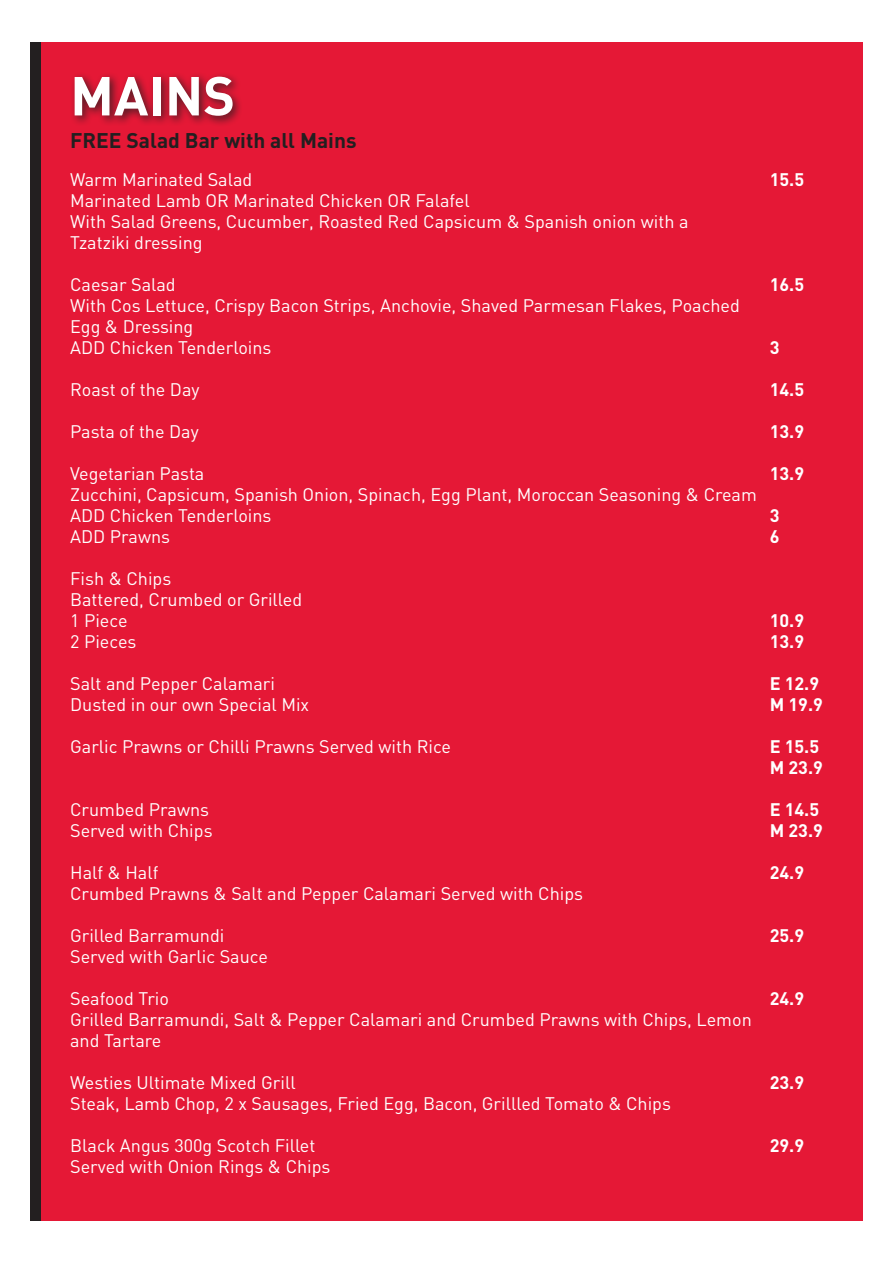
<style>
.page{position:relative;width:893px;height:1263px;background:#fff}
.page>*{position:absolute;margin:0;border:0;box-sizing:border-box;transform-origin:0 0}
.t1{font:700 54px "DIN";color:#fff}
.t2{font:700 21px "DIN";color:#231f20}
.t3{font:18px/21px "DIN";color:#fff}
.t4{font:700 18px "DIN";color:#fff}
</style>
<div class="page">
<div style="left:40px;top:43px;width:823px;height:1177px;background:#e51836"></div>
<div style="left:70px;top:72px;width:173px;height:55px;background:#231f20;opacity:.75"></div>
<div style="left:30px;top:43px;width:10px;height:1177px;background:#231f20"></div>
<p class="t1" style="left:70px;top:61px;width:167px">MAINS</p>
<p class="t2" style="left:70px;top:127px;width:288px">FREE Salad Bar with all Mains</p>
<p class="t3" style="left:70px;top:169px;width:184px">Warm Marinated Salad</p>
<p class="t3" style="left:70px;top:190px;width:401px">Marinated Lamb OR Marinated Chicken OR Falafel</p>
<p class="t3" style="left:70px;top:211px;width:620px">With Salad Greens, Cucumber, Roasted Red Capsicum &amp; Spanish onion with a</p>
<p class="t3" style="left:70px;top:232px;width:134px">Tzatziki dressing</p>
<p class="t3" style="left:70px;top:274px;width:107px">Caesar Salad</p>
<p class="t3" style="left:70px;top:295px;width:671px">With Cos Lettuce, Crispy Bacon Strips, Anchovie, Shaved Parmesan Flakes, Poached<br>Egg &amp; Dressing</p>
<p class="t3" style="left:70px;top:337px;width:203px">ADD Chicken Tenderloins</p>
<p class="t3" style="left:70px;top:379px;width:131px">Roast of the Day</p>
<p class="t3" style="left:70px;top:421px;width:130px">Pasta of the Day</p>
<p class="t3" style="left:70px;top:463px;width:136px">Vegetarian Pasta</p>
<p class="t3" style="left:70px;top:484px;width:688px">Zucchini, Capsicum, Spanish Onion, Spinach, Egg Plant, Moroccan Seasoning &amp; Cream</p>
<p class="t3" style="left:70px;top:505px;width:203px">ADD Chicken Tenderloins</p>
<p class="t3" style="left:70px;top:526px;width:101px">ADD Prawns</p>
<p class="t3" style="left:70px;top:568px;width:103px">Fish &amp; Chips</p>
<p class="t3" style="left:70px;top:589px;width:234px">Battered, Crumbed or Grilled</p>
<p class="t3" style="left:70px;top:610px;width:59px">1 Piece</p>
<p class="t3" style="left:70px;top:631px;width:68px">2 Pieces</p>
<p class="t3" style="left:70px;top:673px;width:206px">Salt and Pepper Calamari</p>
<p class="t3" style="left:70px;top:694px;width:241px">Dusted in our own Special Mix</p>
<p class="t3" style="left:70px;top:736px;width:382px">Garlic Prawns or Chilli Prawns Served with Rice</p>
<p class="t3" style="left:70px;top:799px;width:140px">Crumbed Prawns</p>
<p class="t3" style="left:70px;top:820px;width:144px">Served with Chips</p>
<p class="t3" style="left:70px;top:862px;width:90px">Half &amp; Half</p>
<p class="t3" style="left:70px;top:883px;width:514px">Crumbed Prawns &amp; Salt and Pepper Calamari Served with Chips</p>
<p class="t3" style="left:70px;top:925px;width:156px">Grilled Barramundi</p>
<p class="t3" style="left:70px;top:946px;width:199px">Served with Garlic Sauce</p>
<p class="t3" style="left:70px;top:988px;width:100px">Seafood Trio</p>
<p class="t3" style="left:70px;top:1009px;width:683px">Grilled Barramundi, Salt &amp; Pepper Calamari and Crumbed Prawns with Chips, Lemon and Tartare</p>
<p class="t3" style="left:70px;top:1072px;width:227px">Westies Ultimate Mixed Grill</p>
<p class="t3" style="left:70px;top:1093px;width:602px">Steak, Lamb Chop, 2 x Sausages, Fried Egg, Bacon, Grillled Tomato &amp; Chips</p>
<p class="t3" style="left:70px;top:1135px;width:247px">Black Angus 300g Scotch Fillet</p>
<p class="t3" style="left:70px;top:1156px;width:262px">Served with Onion Rings &amp; Chips</p>
<p class="t4" style="left:770px;top:168px;width:36px">15.5</p>
<p class="t4" style="left:770px;top:273px;width:36px">16.5</p>
<p class="t4" style="left:770px;top:336px;width:11px">3</p>
<p class="t4" style="left:770px;top:378px;width:36px">14.5</p>
<p class="t4" style="left:770px;top:420px;width:36px">13.9</p>
<p class="t4" style="left:770px;top:462px;width:36px">13.9</p>
<p class="t4" style="left:770px;top:504px;width:11px">3</p>
<p class="t4" style="left:770px;top:525px;width:11px">6</p>
<p class="t4" style="left:770px;top:609px;width:36px">10.9</p>
<p class="t4" style="left:770px;top:630px;width:36px">13.9</p>
<p class="t4" style="left:770px;top:672px;width:51px">E 12.9</p>
<p class="t4" style="left:770px;top:693px;width:55px">M 19.9</p>
<p class="t4" style="left:770px;top:735px;width:51px">E 15.5</p>
<p class="t4" style="left:770px;top:756px;width:55px">M 23.9</p>
<p class="t4" style="left:770px;top:798px;width:51px">E 14.5</p>
<p class="t4" style="left:770px;top:819px;width:55px">M 23.9</p>
<p class="t4" style="left:770px;top:861px;width:36px">24.9</p>
<p class="t4" style="left:770px;top:924px;width:36px">25.9</p>
<p class="t4" style="left:770px;top:987px;width:36px">24.9</p>
<p class="t4" style="left:770px;top:1071px;width:36px">23.9</p>
<p class="t4" style="left:770px;top:1134px;width:36px">29.9</p>
</div>
